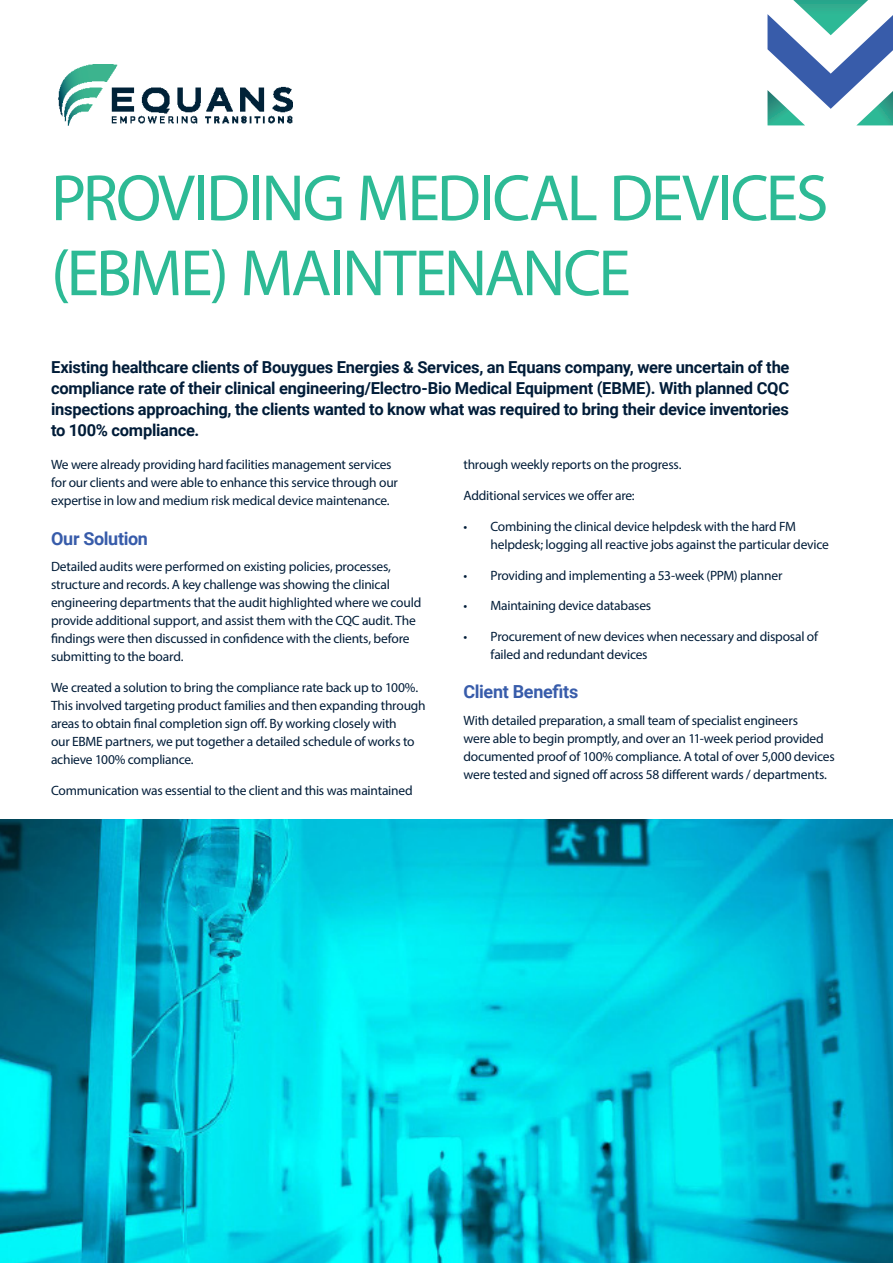
<style>
.page{position:relative;width:893px;height:1263px;background:#fff}
.page>*{position:absolute;margin:0;border:0;box-sizing:border-box;transform-origin:0 0}
.Main_Title_Header{font:66px/75px "Myriad Pro";letter-spacing:-.035em;color:#2dba95}
.Subheader{font:700 18px "Roboto";letter-spacing:-.02em;color:#385caa}
.Intro_Text{font:700 16.5px/21px "Roboto";letter-spacing:-.015em;color:#001c38;text-align:justify}
.Body_Copy{font:13.5px/18px "Myriad Pro";letter-spacing:-.015em;color:#001c38}
</style>
<div class="page">
<img style="left:0;top:819px;width:893px;height:444px">
<img style="left:58px;top:65px;width:234px;height:60px">
<svg style="left:767px;top:0;width:126px;height:125px"></svg>
<p class="Main_Title_Header" style="left:51px;top:159px;width:779px">PROVIDING MEDICAL DEVICES (EBME) MAINTENANCE</p>
<p class="Intro_Text" style="left:51px;top:356px;width:740px">Existing healthcare clients of Bouygues Energies &amp; Services, an Equans company, were uncertain of the compliance rate of their clinical engineering/Electro-Bio Medical Equipment (EBME). With planned CQC inspections approaching, the clients wanted to know what was required to bring their device inventories to 100% compliance.</p>
<p class="Body_Copy" style="left:463px;top:456px;width:219px">through weekly reports on the progress.</p>
<p class="Body_Copy" style="left:463px;top:486px;width:173px">Additional services we offer are:</p>
<p class="Body_Copy" style="left:490px;top:517px;width:340px;text-indent:-27px">• Combining the clinical device helpdesk with the hard FM helpdesk; logging all reactive jobs against the particular device</p>
<p class="Body_Copy" style="left:463px;top:566px;width:320px">• Providing and implementing a 53-week (PPM) planner</p>
<p class="Body_Copy" style="left:463px;top:597px;width:189px">• Maintaining device databases</p>
<p class="Body_Copy" style="left:490px;top:627px;width:329px;text-indent:-27px">• Procurement of new devices when necessary and disposal of failed and redundant devices</p>
<p class="Subheader" style="left:463px;top:679px;width:116px">Client Benefits</p>
<p class="Body_Copy" style="left:463px;top:711px;width:373px">With detailed preparation, a small team of specialist engineers<br>were able to begin promptly, and over an 11-week period provided documented proof of 100% compliance. A total of over 5,000 devices were tested and signed off across 58 different wards / departments.</p>
<p class="Body_Copy" style="left:51px;top:456px;width:348px">We were already providing hard facilities management services for our clients and were able to enhance this service through our expertise in low and medium risk medical device maintenance.</p>
<p class="Subheader" style="left:51px;top:526px;width:98px">Our Solution</p>
<p class="Body_Copy" style="left:51px;top:557px;width:372px">Detailed audits were performed on existing policies, processes, structure and records. A key challenge was showing the clinical engineering departments that the audit highlighted where we could provide additional support, and assist them with the CQC audit. The findings were then discussed in confidence with the clients, before submitting to the board.</p>
<p class="Body_Copy" style="left:51px;top:678px;width:376px">We created a solution to bring the compliance rate back up to 100%.<br>This involved targeting product families and then expanding through areas to obtain final completion sign off. By working closely with<br>our EBME partners, we put together a detailed schedule of works to achieve 100% compliance.</p>
<p class="Body_Copy" style="left:51px;top:781px;width:363px">Communication was essential to the client and this was maintained</p>
</div>
